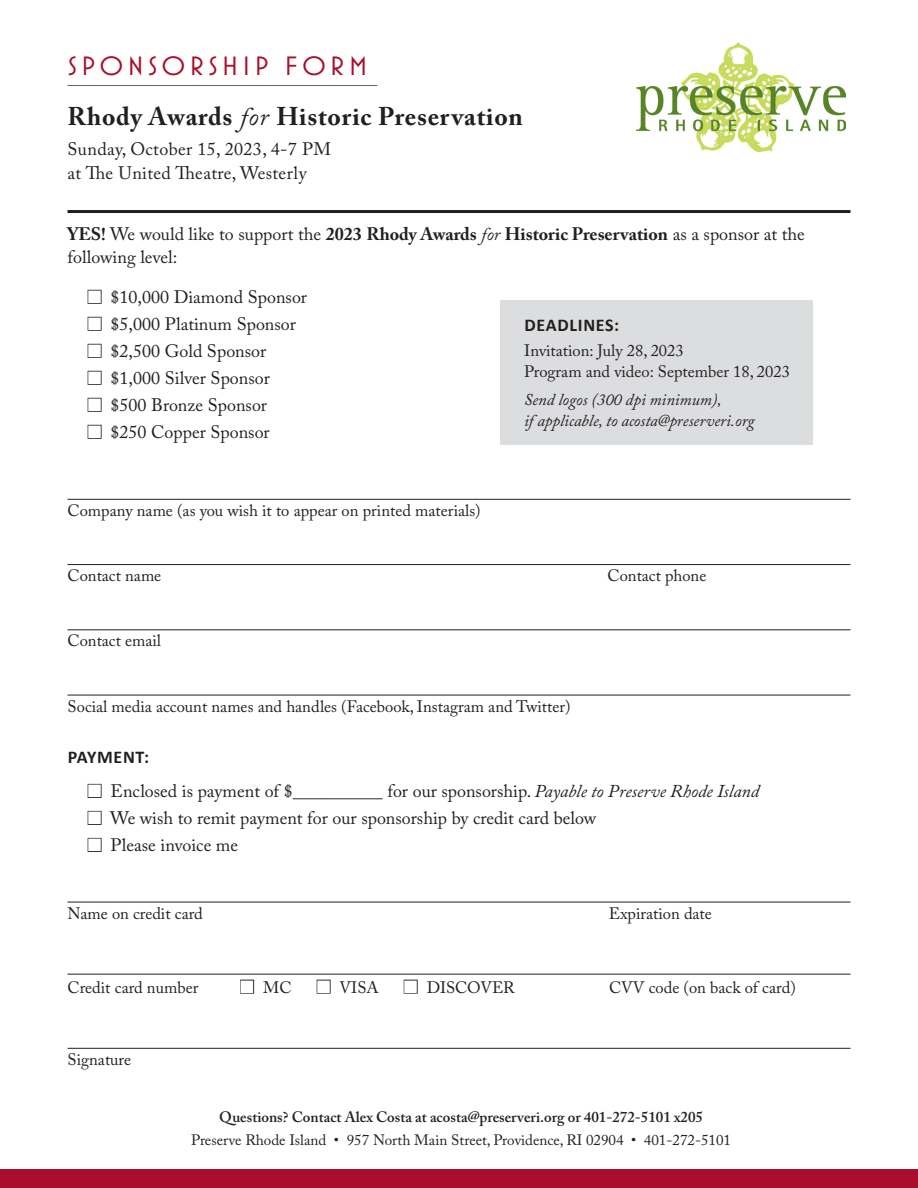
<style>
.page{position:relative;width:918px;height:1188px;background:#fff}
.page>*{position:absolute;margin:0;border:0;box-sizing:border-box;transform-origin:0 0}
.Deco_header{font:27px "Mostra Nuova";letter-spacing:.13em;color:#a90e2c;scale:1.1 1}
.t1{font:700 25.5px "Adobe Caslon Pro";letter-spacing:.03em;color:#231f20}
.t2{font:18px/22.5px "Adobe Caslon Pro";color:#231f20}
.t3{font:18px "Adobe Caslon Pro";letter-spacing:.02em;color:#231f20}
.t4{font:700 18px "Calibri";letter-spacing:.04em;color:#231f20}
.t5{font:16.5px "Adobe Caslon Pro";color:#231f20}
.t6{font:italic 16.5px/21px "Adobe Caslon Pro";color:#231f20}
.t7{font:15px "Adobe Caslon Pro";color:#231f20}
.t8{font:600 15px "Adobe Caslon Pro";color:#231f20}
.s1{font-weight:400;font-style:italic}
.s2{font-weight:700}
.s3{font-style:italic}
</style>
<div class="page">
<hr style="left:68px;top:210px;width:782px;height:3px;background:#231f20">
<hr style="left:68px;top:499px;width:782px;height:1px;background:#231f20">
<hr style="left:68px;top:564px;width:782px;height:1px;background:#231f20">
<hr style="left:68px;top:629px;width:782px;height:1px;background:#231f20">
<hr style="left:68px;top:695px;width:782px;height:1px;background:#231f20">
<hr style="left:68px;top:902px;width:782px;height:1px;background:#231f20">
<hr style="left:68px;top:974px;width:782px;height:1px;background:#231f20">
<hr style="left:68px;top:1048px;width:782px;height:1px;background:#231f20">
<div style="left:500px;top:300px;width:313px;height:145px;background:#dcdddf"></div>
<img style="left:636px;top:42px;width:209px;height:109px">
<hr style="left:68px;top:85px;width:309px;height:1px;background:#636366">
<div style="left:0;top:1170px;width:918px;height:18px;background:#a90e2c"></div>
<p class="Deco_header" style="left:68px;top:50px;width:274px">SPONSORSHIP FORM</p>
<p class="t1" style="left:68px;top:102px;width:457px">Rhody Awards <span class="s1">for</span> Historic Preservation</p>
<p class="t3" style="left:68px;top:139px;width:265px">Sunday, October 15, 2023, 4-7 PM</p>
<p class="t3" style="left:68px;top:162px;width:241px">at The United Theatre, Westerly</p>
<p class="t2" style="left:68px;top:223px;width:739px"><span class="s2">YES!</span> We would like to support the <span class="s2">2023 Rhody Awards</span> <span class="s3">for</span> <span class="s2">Historic Preservation</span> as a sponsor at the following level:</p>
<p class="t2" style="left:88px;top:286px;width:221px">■ $10,000 Diamond Sponsor</p>
<p class="t2" style="left:88px;top:313px;width:210px">■ $5,000 Platinum Sponsor</p>
<p class="t2" style="left:88px;top:340px;width:180px">■ $2,500 Gold Sponsor</p>
<p class="t2" style="left:88px;top:367px;width:184px">■ $1,000 Silver Sponsor</p>
<p class="t2" style="left:88px;top:394px;width:181px">■ $500 Bronze Sponsor</p>
<p class="t2" style="left:88px;top:421px;width:184px">■ $250 Copper Sponsor</p>
<p class="t4" style="left:525px;top:312px;width:96px">DEADLINES:</p>
<p class="t5" style="left:524px;top:341px;width:161px">Invitation: July 28, 2023</p>
<p class="t5" style="left:524px;top:362px;width:267px">Program and video: September 18, 2023</p>
<p class="t6" style="left:524px;top:389px;width:232px">Send logos (300 dpi minimum),<br>if applicable, to acosta@preserveri.org</p>
<p class="t5" style="left:68px;top:501px;width:415px">Company name (as you wish it to appear on printed materials)</p>
<p class="t5" style="left:68px;top:566px;width:95px">Contact name</p>
<p class="t5" style="left:607px;top:566px;width:100px">Contact phone</p>
<p class="t5" style="left:68px;top:631px;width:95px">Contact email</p>
<p class="t5" style="left:68px;top:696px;width:505px">Social media account names and handles (Facebook, Instagram and Twitter)</p>
<p class="t4" style="left:68px;top:745px;width:83px">PAYMENT:</p>
<p class="t2" style="left:88px;top:780px;width:673px">■ Enclosed is payment of $__________ for our sponsorship. <span class="s3">Payable to Preserve Rhode Island</span></p>
<p class="t2" style="left:88px;top:807px;width:510px">■ We wish to remit payment for our sponsorship by credit card below</p>
<p class="t2" style="left:88px;top:834px;width:152px">■ Please invoice me</p>
<p class="t5" style="left:68px;top:903px;width:137px">Name on credit card</p>
<p class="t5" style="left:609px;top:903px;width:104px">Expiration date</p>
<p class="t5" style="left:68px;top:978px;width:132px">Credit card number</p>
<p class="t5" style="left:240px;top:978px;width:53px">■ MC</p>
<p class="t5" style="left:317px;top:978px;width:63px">■ VISA</p>
<p class="t5" style="left:404px;top:978px;width:112px">■ DISCOVER</p>
<p class="t5" style="left:609px;top:978px;width:188px">CVV code (on back of card)</p>
<p class="t5" style="left:68px;top:1050px;width:65px">Signature</p>
<p class="t8" style="left:219px;top:1108px;width:485px">Questions? Contact Alex Costa at acosta@preserveri.org or 401-272-5101 x205</p>
<p class="t7" style="left:191px;top:1131px;width:541px">Preserve Rhode Island • 957 North Main Street, Providence, RI 02904 • 401-272-5101</p>
</div>
